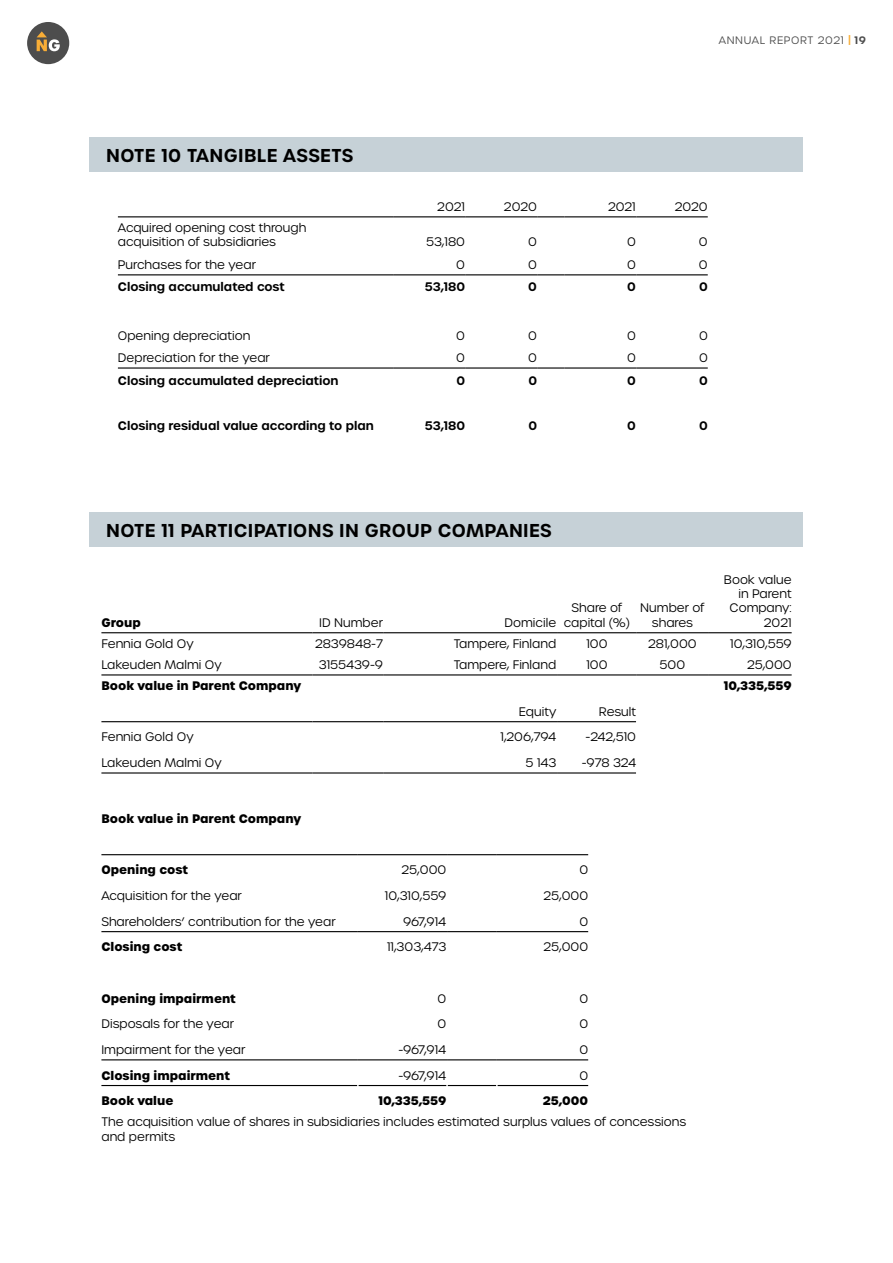
<style>
.page{position:relative;width:893px;height:1263px;background:#fff}
.page>*{position:absolute;margin:0;border:0;box-sizing:border-box;transform-origin:0 0}
.t1{font:600 18px "Urbane";letter-spacing:.02em;color:#000}
.t2{font:300 12px/14.4px "Urbane";color:#000}
.t3{font:700 12px "Urbane";color:#000}
.t4{font:600 12px "Urbane";color:#000}
.t5{font:300 10.5px "Urbane";letter-spacing:.06em;color:#4d4d4d}
.s1{font-weight:600;color:#f7ad36}
.s2{font-weight:600}
</style>
<div class="page">
<div style="left:27px;top:22px;width:42px;height:42px;background:#4d4d4d;border-radius:50%"></div>
<svg style="left:37px;top:31px;width:23px;height:20px"></svg>
<div style="left:90px;top:137px;width:713px;height:35px;background:#c6d1d7"></div>
<div style="left:90px;top:512px;width:713px;height:35px;background:#c6d1d7"></div>
<hr style="left:118px;top:216px;width:276px;height:1px;background:#000">
<hr style="left:394px;top:216px;width:72px;height:1px;background:#000">
<hr style="left:466px;top:216px;width:72px;height:1px;background:#000">
<svg style="left:538px;top:216px;width:27px;height:1px"></svg>
<hr style="left:565px;top:216px;width:72px;height:1px;background:#000">
<hr style="left:637px;top:216px;width:71px;height:1px;background:#000">
<hr style="left:118px;top:274px;width:276px;height:1px;background:#000">
<hr style="left:394px;top:274px;width:72px;height:1px;background:#000">
<hr style="left:466px;top:274px;width:72px;height:1px;background:#000">
<svg style="left:538px;top:274px;width:27px;height:1px"></svg>
<hr style="left:565px;top:274px;width:72px;height:1px;background:#000">
<hr style="left:637px;top:274px;width:71px;height:1px;background:#000">
<hr style="left:118px;top:367px;width:276px;height:2px;background:#000">
<hr style="left:394px;top:367px;width:72px;height:2px;background:#000">
<hr style="left:466px;top:367px;width:72px;height:2px;background:#000">
<hr style="left:538px;top:367px;width:27px;height:2px;background:#000">
<hr style="left:565px;top:367px;width:72px;height:2px;background:#000">
<hr style="left:637px;top:367px;width:71px;height:2px;background:#000">
<hr style="left:101px;top:632px;width:212px;height:1px;background:#000">
<hr style="left:313px;top:632px;width:71px;height:1px;background:#000">
<hr style="left:384px;top:632px;width:173px;height:1px;background:#000">
<hr style="left:557px;top:632px;width:80px;height:1px;background:#000">
<hr style="left:637px;top:632px;width:71px;height:1px;background:#000">
<hr style="left:708px;top:632px;width:84px;height:1px;background:#000">
<hr style="left:101px;top:674px;width:212px;height:1px;background:#000">
<hr style="left:313px;top:674px;width:71px;height:1px;background:#000">
<hr style="left:384px;top:674px;width:173px;height:1px;background:#000">
<hr style="left:557px;top:674px;width:80px;height:1px;background:#000">
<hr style="left:637px;top:674px;width:71px;height:1px;background:#000">
<hr style="left:708px;top:674px;width:84px;height:1px;background:#000">
<hr style="left:101px;top:721px;width:212px;height:1px;background:#000">
<hr style="left:313px;top:721px;width:71px;height:1px;background:#000">
<hr style="left:384px;top:721px;width:173px;height:1px;background:#000">
<hr style="left:557px;top:721px;width:79px;height:1px;background:#000">
<hr style="left:101px;top:772px;width:212px;height:1px;background:#000">
<hr style="left:313px;top:772px;width:71px;height:1px;background:#000">
<hr style="left:384px;top:772px;width:173px;height:1px;background:#000">
<hr style="left:557px;top:772px;width:79px;height:1px;background:#000">
<hr style="left:101px;top:854px;width:257px;height:1px;background:#000">
<hr style="left:358px;top:854px;width:89px;height:1px;background:#000">
<hr style="left:447px;top:854px;width:50px;height:1px;background:#000">
<hr style="left:497px;top:854px;width:91px;height:1px;background:#000">
<hr style="left:101px;top:931px;width:257px;height:1px;background:#000">
<hr style="left:358px;top:931px;width:89px;height:1px;background:#000">
<hr style="left:447px;top:931px;width:50px;height:1px;background:#000">
<hr style="left:497px;top:931px;width:91px;height:1px;background:#000">
<hr style="left:101px;top:1059px;width:257px;height:1px;background:#000">
<hr style="left:358px;top:1059px;width:89px;height:1px;background:#000">
<hr style="left:447px;top:1059px;width:50px;height:1px;background:#000">
<hr style="left:497px;top:1059px;width:91px;height:1px;background:#000">
<hr style="left:101px;top:1085px;width:256px;height:1px;background:#000">
<hr style="left:359px;top:1085px;width:87px;height:1px;background:#000">
<hr style="left:448px;top:1085px;width:48px;height:1px;background:#000">
<hr style="left:498px;top:1085px;width:90px;height:1px;background:#000">
<p class="t5" style="left:719px;top:34px;width:148px">ANNUAL REPORT 2021 <span class="s1">|</span> <span class="s2">19</span></p>
<h1 class="t1" style="left:106px;top:144px;width:249px">NOTE 10 TANGIBLE ASSETS</h1>
<p class="t2" style="left:118px;top:220px;width:190px">Acquired opening cost through acquisition of subsidiaries</p>
<p class="t2" style="left:437px;top:199px;width:29px">2021</p>
<p class="t2" style="left:504px;top:199px;width:34px">2020</p>
<p class="t2" style="left:608px;top:199px;width:29px">2021</p>
<p class="t2" style="left:675px;top:199px;width:34px">2020</p>
<p class="t2" style="left:426px;top:235px;width:41px">53,180</p>
<p class="t2" style="left:528px;top:235px;width:10px">0</p>
<p class="t2" style="left:627px;top:235px;width:10px">0</p>
<p class="t2" style="left:699px;top:235px;width:10px">0</p>
<p class="t2" style="left:118px;top:257px;width:140px">Purchases for the year</p>
<p class="t2" style="left:456px;top:257px;width:10px">0</p>
<p class="t2" style="left:528px;top:257px;width:10px">0</p>
<p class="t2" style="left:627px;top:257px;width:10px">0</p>
<p class="t2" style="left:699px;top:257px;width:10px">0</p>
<p class="t4" style="left:118px;top:279px;width:168px">Closing accumulated cost</p>
<p class="t4" style="left:425px;top:279px;width:42px">53,180</p>
<p class="t4" style="left:528px;top:279px;width:10px">0</p>
<p class="t4" style="left:627px;top:279px;width:10px">0</p>
<p class="t4" style="left:699px;top:279px;width:10px">0</p>
<p class="t2" style="left:118px;top:328px;width:134px">Opening depreciation</p>
<p class="t2" style="left:456px;top:328px;width:10px">0</p>
<p class="t2" style="left:528px;top:328px;width:10px">0</p>
<p class="t2" style="left:627px;top:328px;width:10px">0</p>
<p class="t2" style="left:699px;top:328px;width:10px">0</p>
<p class="t2" style="left:118px;top:350px;width:154px">Depreciation for the year</p>
<p class="t2" style="left:456px;top:350px;width:10px">0</p>
<p class="t2" style="left:528px;top:350px;width:10px">0</p>
<p class="t2" style="left:627px;top:350px;width:10px">0</p>
<p class="t2" style="left:699px;top:350px;width:10px">0</p>
<p class="t4" style="left:118px;top:372px;width:222px">Closing accumulated depreciation</p>
<p class="t4" style="left:456px;top:372px;width:10px">0</p>
<p class="t4" style="left:528px;top:372px;width:10px">0</p>
<p class="t4" style="left:627px;top:372px;width:10px">0</p>
<p class="t4" style="left:699px;top:372px;width:10px">0</p>
<p class="t4" style="left:118px;top:417px;width:257px">Closing residual value according to plan</p>
<p class="t4" style="left:425px;top:417px;width:42px">53,180</p>
<p class="t4" style="left:528px;top:417px;width:10px">0</p>
<p class="t4" style="left:627px;top:417px;width:10px">0</p>
<p class="t4" style="left:699px;top:417px;width:10px">0</p>
<h1 class="t1" style="left:106px;top:519px;width:447px">NOTE 11 PARTICIPATIONS IN GROUP COMPANIES</h1>
<p class="t3" style="left:101px;top:614px;width:41px">Group</p>
<p class="t2" style="left:319px;top:615px;width:65px">ID Number</p>
<p class="t2" style="left:504px;top:615px;width:53px">Domicile</p>
<p class="t2" style="left:564px;top:601px;width:68px;text-align:center">Share of capital (%)</p>
<p class="t2" style="left:640px;top:601px;width:66px;text-align:center">Number of shares</p>
<p class="t2" style="left:724px;top:572px;width:69px;text-align:right">Book value in Parent<br>Company:<br>2021</p>
<p class="t2" style="left:101px;top:636px;width:94px">Fennia Gold Oy</p>
<p class="t2" style="left:315px;top:636px;width:69px">2839848-7</p>
<p class="t2" style="left:454px;top:636px;width:104px">Tampere, Finland</p>
<p class="t2" style="left:586px;top:636px;width:23px">100</p>
<p class="t2" style="left:648px;top:636px;width:50px">281,000</p>
<p class="t2" style="left:730px;top:636px;width:63px">10,310,559</p>
<p class="t2" style="left:101px;top:657px;width:122px">Lakeuden Malmi Oy</p>
<p class="t2" style="left:319px;top:657px;width:66px">3155439-9</p>
<p class="t2" style="left:454px;top:657px;width:104px">Tampere, Finland</p>
<p class="t2" style="left:586px;top:657px;width:23px">100</p>
<p class="t2" style="left:660px;top:657px;width:27px">500</p>
<p class="t2" style="left:747px;top:657px;width:46px">25,000</p>
<p class="t3" style="left:101px;top:677px;width:201px">Book value in Parent Company</p>
<p class="t3" style="left:724px;top:677px;width:69px">10,335,559</p>
<p class="t2" style="left:519px;top:704px;width:39px">Equity</p>
<p class="t2" style="left:599px;top:704px;width:39px">Result</p>
<p class="t2" style="left:101px;top:730px;width:94px">Fennia Gold Oy</p>
<p class="t2" style="left:500px;top:730px;width:57px">1,206,794</p>
<p class="t2" style="left:586px;top:730px;width:52px">-242,510</p>
<p class="t2" style="left:101px;top:755px;width:122px">Lakeuden Malmi Oy</p>
<p class="t2" style="left:526px;top:755px;width:32px">5 143</p>
<p class="t2" style="left:582px;top:755px;width:56px">-978 324</p>
<p class="t3" style="left:101px;top:810px;width:201px">Book value in Parent Company</p>
<p class="t3" style="left:101px;top:862px;width:88px">Opening cost</p>
<p class="t2" style="left:402px;top:863px;width:46px">25,000</p>
<p class="t2" style="left:579px;top:863px;width:10px">0</p>
<p class="t2" style="left:101px;top:888px;width:142px">Acquisition for the year</p>
<p class="t2" style="left:385px;top:888px;width:63px">10,310,559</p>
<p class="t2" style="left:543px;top:888px;width:46px">25,000</p>
<p class="t2" style="left:101px;top:914px;width:236px">Shareholders’ contribution for the year</p>
<p class="t2" style="left:403px;top:914px;width:45px">967,914</p>
<p class="t2" style="left:579px;top:914px;width:10px">0</p>
<p class="t3" style="left:101px;top:939px;width:82px">Closing cost</p>
<p class="t2" style="left:387px;top:940px;width:61px">11,303,473</p>
<p class="t2" style="left:543px;top:940px;width:46px">25,000</p>
<p class="t3" style="left:101px;top:990px;width:136px">Opening impairment</p>
<p class="t2" style="left:437px;top:991px;width:10px">0</p>
<p class="t2" style="left:579px;top:991px;width:10px">0</p>
<p class="t2" style="left:101px;top:1017px;width:134px">Disposals for the year</p>
<p class="t2" style="left:437px;top:1017px;width:10px">0</p>
<p class="t2" style="left:579px;top:1017px;width:10px">0</p>
<p class="t2" style="left:101px;top:1042px;width:146px">Impairment for the year</p>
<p class="t2" style="left:398px;top:1042px;width:49px">-967,914</p>
<p class="t2" style="left:579px;top:1042px;width:10px">0</p>
<p class="t3" style="left:101px;top:1067px;width:130px">Closing impairment</p>
<p class="t2" style="left:398px;top:1068px;width:49px">-967,914</p>
<p class="t2" style="left:579px;top:1068px;width:10px">0</p>
<p class="t3" style="left:101px;top:1092px;width:74px">Book value</p>
<p class="t3" style="left:378px;top:1092px;width:69px">10,335,559</p>
<p class="t3" style="left:543px;top:1092px;width:47px">25,000</p>
<p class="t2" style="left:101px;top:1115px;width:586px">The acquisition value of shares in subsidiaries includes estimated surplus values of concessions and permits</p>
</div>
